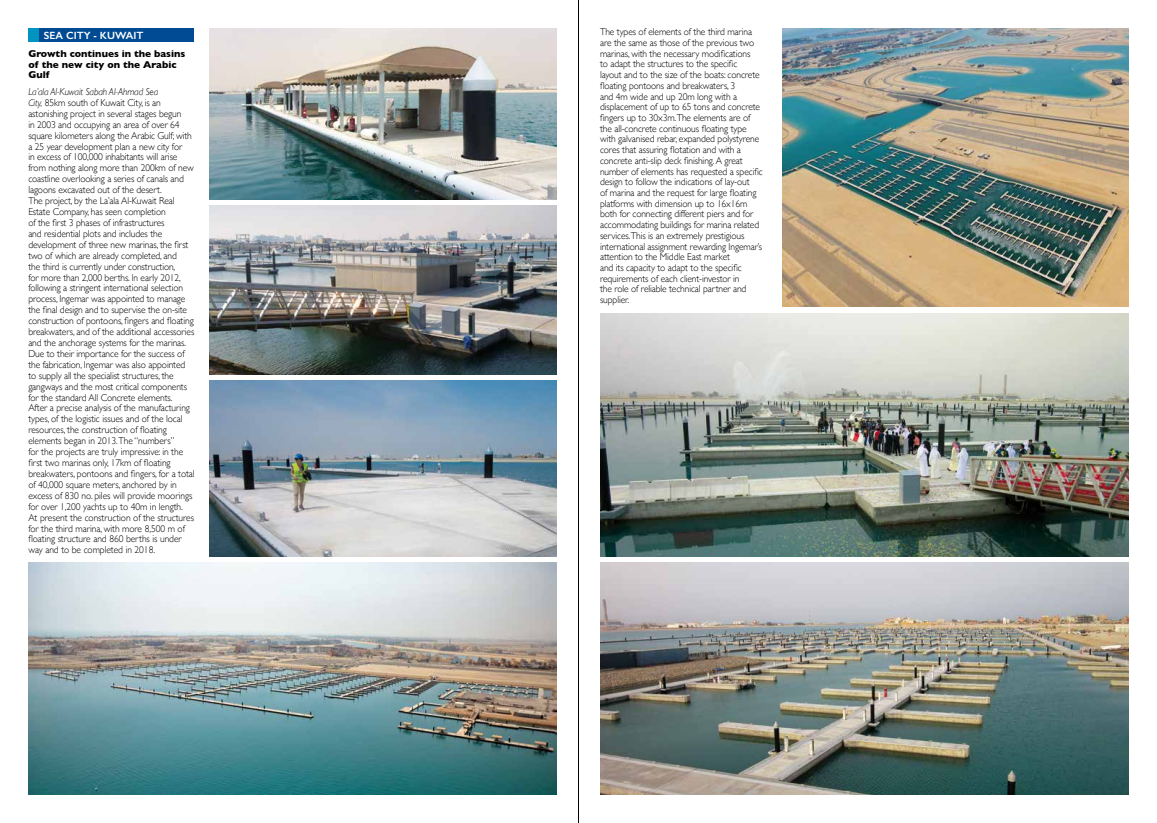
<style>
.page{position:relative;width:1157px;height:823px;background:#fff}
.page>*{position:absolute;margin:0;border:0;box-sizing:border-box;transform-origin:0 0}
.t1{font:600 10.5px "Gill Sans";color:#fff}
.t2{font:300 10px/10.9px "Gill Sans";letter-spacing:-.01em;color:#000;scale:.95 1}
.t3{font:700 10px/10.6px "Gill Sans";color:#000}
.s1{font-style:italic}
</style>
<div class="page">
<hr style="left:578px;top:0;width:1px;height:822px;background:#000">
<div style="left:39px;top:28px;width:155px;height:14px;background:#004b93"></div>
<div style="left:28px;top:28px;width:11px;height:14px;background:#0095c1"></div>
<img style="left:210px;top:28px;width:347px;height:171px">
<img style="left:210px;top:205px;width:347px;height:169px">
<img style="left:210px;top:380px;width:347px;height:176px">
<img style="left:28px;top:562px;width:529px;height:232px">
<img style="left:782px;top:28px;width:346px;height:278px">
<img style="left:600px;top:562px;width:528px;height:232px">
<img style="left:600px;top:313px;width:528px;height:243px">
<p class="t1" style="left:44px;top:29px;width:101px">SEA CITY - KUWAIT</p>
<p class="t3" style="left:28px;top:48px;width:158px">Growth continues in the basins of the new city on the Arabic<br>Gulf</p>
<p class="t2" style="left:28px;top:86px;width:177px"><span class="s1">La’ala Al-Kuwait Sabah Al-Ahmad Sea<br>City,</span> 85km south of Kuwait City, is an astonishing project in several stages begun<br>in 2003 and occupying an area of over 64 square kilometers along the Arabic Gulf; with a 25 year development plan a new city for<br>in excess of 100,000 inhabitants will arise from nothing along more than 200km of new coastline overlooking a series of canals and lagoons excavated out of the desert.<br>The project, by the La’ala Al-Kuwait Real Estate Company, has seen completion<br>of the first 3 phases of infrastructures<br>and residential plots and includes the development of three new marinas, the first two of which are already completed, and<br>the third is currently under construction,<br>for more than 2,000 berths. In early 2012, following a stringent international selection process, Ingemar was appointed to manage the final design and to supervise the on-site construction of pontoons, fingers and floating breakwaters, and of the additional accessories and the anchorage systems for the marinas.<br>Due to their importance for the success of the fabrication, Ingemar was also appointed to supply all the specialist structures, the gangways and the most critical components for the standard All Concrete elements.<br>After a precise analysis of the manufacturing types, of the logistic issues and of the local resources, the construction of floating elements began in 2013.The “numbers”<br>for the projects are truly impressive: in the first two marinas only, 17km of floating breakwaters, pontoons and fingers, for a total of 40,000 square meters, anchored by in excess of 830 no. piles will provide moorings for over 1,200 yachts up to 40m in length.<br>At present the construction of the structures for the third marina, with more 8,500 m of floating structure and 860 berths is under way and to be completed in 2018.</p>
<p class="t2" style="left:600px;top:26px;width:173px">The types of elements of the third marina are the same as those of the previous two marinas, with the necessary modifications<br>to adapt the structures to the specific<br>layout and to the size of the boats: concrete floating pontoons and breakwaters, 3<br>and 4m wide and up 20m long with a displacement of up to 65 tons and concrete fingers up to 30x3m.The elements are of the all-concrete continuous floating type with galvanised rebar, expanded polystyrene cores that assuring flotation and with a concrete anti-slip deck finishing. A great number of elements has requested a specific design to follow the indications of lay-out<br>of marina and the request for large floating platforms with dimension up to 16x16m both for connecting different piers and for accommodating buildings for marina related services.This is an extremely prestigious international assignment rewarding Ingemar’s attention to the Middle East market<br>and its capacity to adapt to the specific requirements of each client-investor in<br>the role of reliable technical partner and supplier.</p>
</div>
